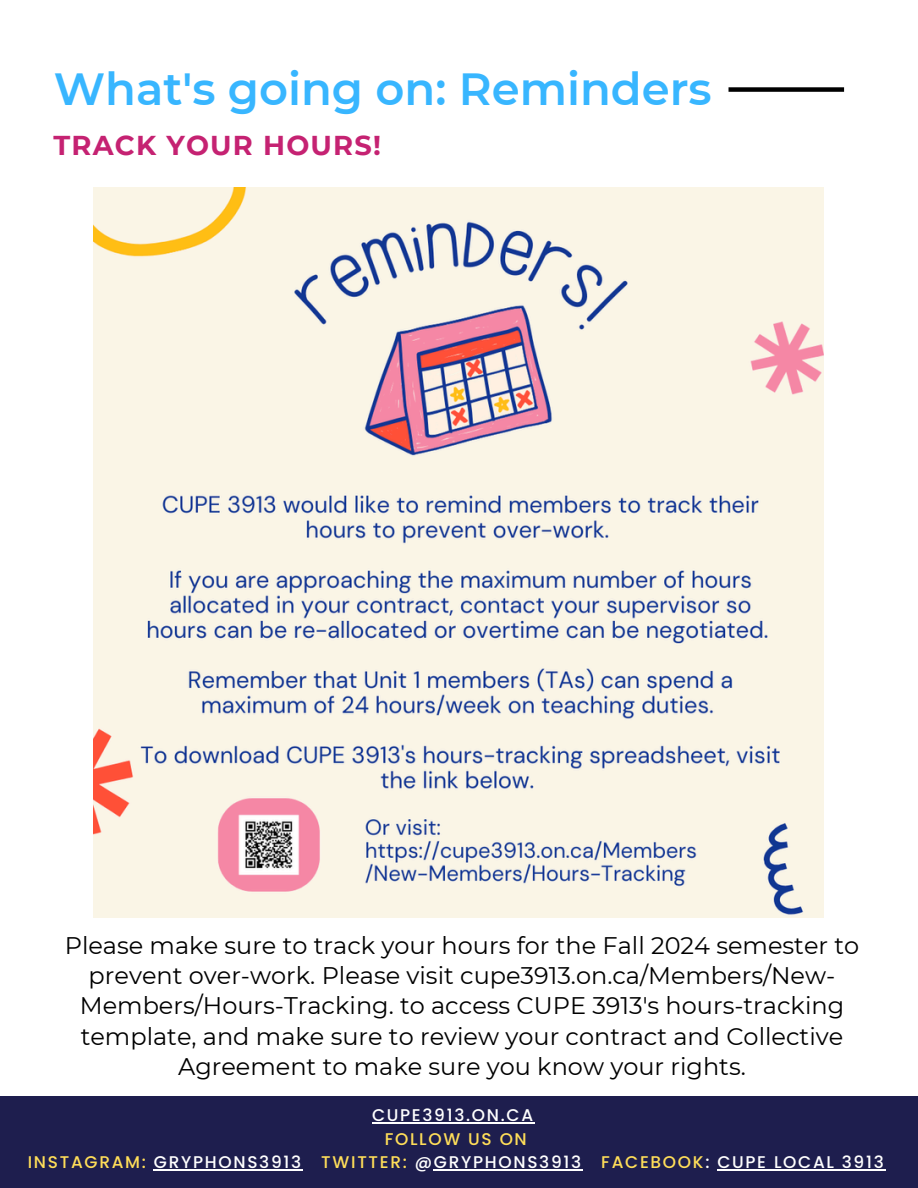
<style>
.page{position:relative;width:918px;height:1188px;background:#fff}
.page>*{position:absolute;margin:0;border:0;box-sizing:border-box;transform-origin:0 0}
.t1{font:600 45px "Montserrat";color:#38b6ff}
.t2{font:700 27.3px "Montserrat";letter-spacing:.045em;color:#c52272}
.t3{font:24px/30.3px "Montserrat";color:#000;text-align:center}
.t4{font:500 16.95px "Poppins";letter-spacing:.1em;color:#fff}
.t5{font:500 16.95px "Poppins";letter-spacing:.1em;color:#ffde59}
.s1{color:#ffde59}
</style>
<div class="page">
<div style="left:1px;top:1096px;width:917px;height:92px;background:#1e1e4e"></div>
<div style="left:729px;top:87px;width:115px;height:5px;background:#000"></div>
<img style="left:94px;top:188px;width:730px;height:730px">
<hr style="left:372px;top:1122px;width:163px;height:1px;background:#fff">
<hr style="left:154px;top:1169px;width:149px;height:1px;background:#fff">
<hr style="left:434px;top:1169px;width:149px;height:1px;background:#fff">
<hr style="left:717px;top:1169px;width:169px;height:1px;background:#fff">
<h1 class="t1" style="left:54px;top:61px;width:660px">What's going on: Reminders</h1>
<p class="t2" style="left:53px;top:129px;width:329px">TRACK YOUR HOURS!</p>
<p class="t3" style="left:65px;top:930px;width:796px">Please make sure to track your hours for the Fall 2024 semester to prevent over-work. Please visit cupe3913.on.ca/Members/New-Members/Hours-Tracking. to access CUPE 3913's hours-tracking template, and make sure to review your contract and Collective Agreement to make sure you know your rights.</p>
<h3 class="t4" style="left:372px;top:1103px;width:163px">CUPE3913.ON.CA</h3>
<p class="t5" style="left:385px;top:1127px;width:144px">FOLLOW US ON</p>
<p class="t4" style="left:28px;top:1150px;width:858px"><span class="s1">INSTAGRAM:</span> GRYPHONS3913 <span class="s1">TWITTER:</span> @GRYPHONS3913 <span class="s1">FACEBOOK</span>: CUPE LOCAL 3913</p>
</div>
